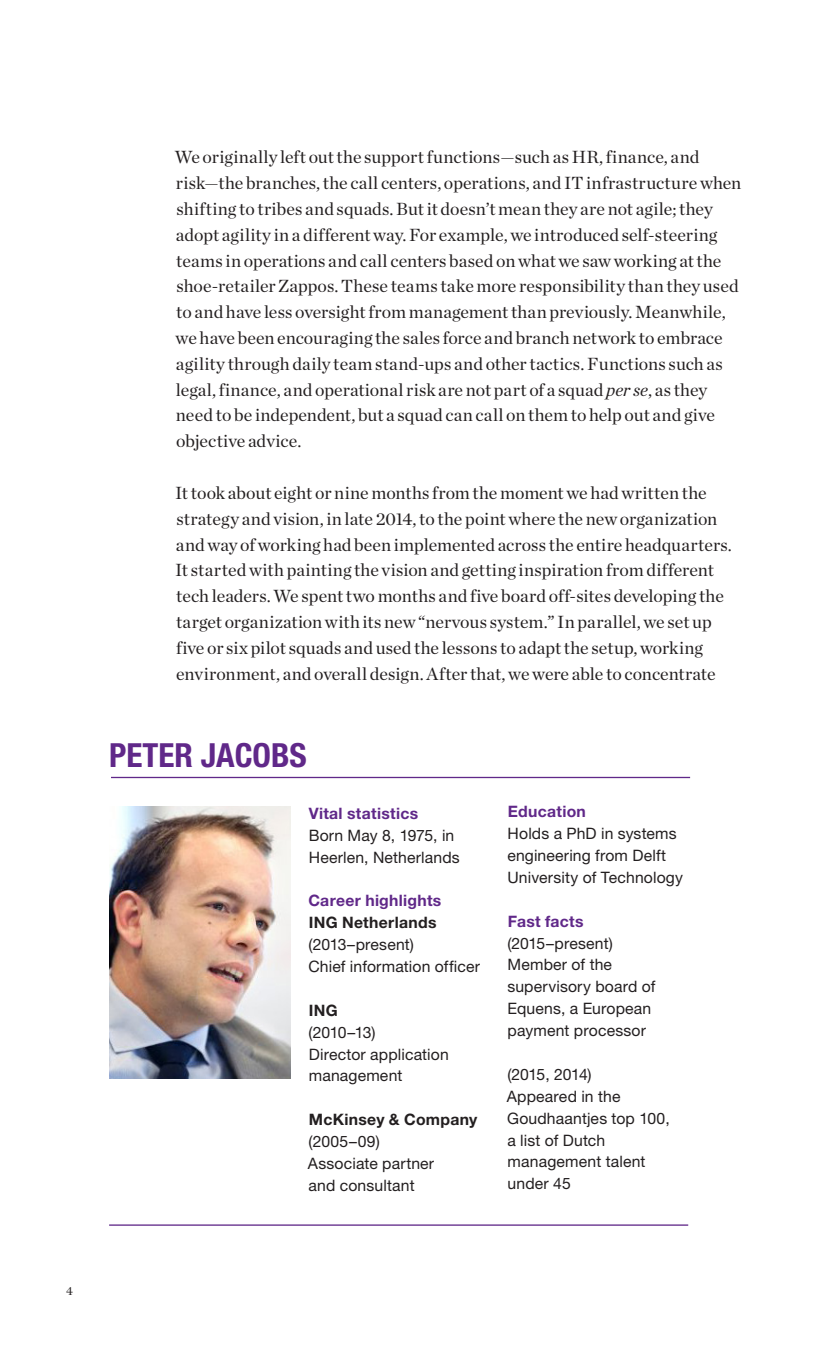
<style>
.page{position:relative;width:819px;height:1355px;background:#fff}
.page>*{position:absolute;margin:0;border:0;box-sizing:border-box;transform-origin:0 0}
.A-Hed{font:700 condensed 33.25px "Helvetica Neue LT Std";color:#602889}
.Body_text_Chronicle{font:17.85px/25.7px "Chronicle Deck";letter-spacing:.005em;color:#231f20}
.Body_text{font:15.75px/21.9px "Helvetica Neue LT Std";letter-spacing:.01em;color:#231f20}
.Body_text-2{font:700 15.75px "Helvetica Neue LT Std";letter-spacing:.02em;color:#602889}
.Body_text-3{font:700 15.75px "Helvetica Neue LT Std";letter-spacing:.02em;color:#231f20}
.Body_text-4{font:15.75px "Helvetica Neue LT Std";letter-spacing:-.02em;color:#231f20}
.t1{font:12.25px "Chronicle Deck";color:#231f20}
.s1{font-style:italic}
</style>
<div class="page">
<hr style="left:111px;top:777px;width:579px;height:1px;background:#602889">
<hr style="left:109px;top:1224px;width:579px;height:1px;background:#602889">
<img style="left:109px;top:806px;width:182px;height:272px">
<p class="Body_text_Chronicle" style="left:175px;top:143px;width:568px">We originally left out the support functions—such as HR, finance, and risk—the branches, the call centers, operations, and IT infrastructure when shifting to tribes and squads. But it doesn’t mean they are not agile; they adopt agility in a different way. For example, we introduced self-steering teams in operations and call centers based on what we saw working at the shoe-retailer Zappos. These teams take more responsibility than they used to and have less oversight from management than previously. Meanwhile, we have been encouraging the sales force and branch network to embrace agility through daily team stand-ups and other tactics. Functions such as legal, finance, and operational risk are not part of a squad <span class="s1">per se</span>, as they need to be independent, but a squad can call on them to help out and give objective advice.</p>
<p class="Body_text_Chronicle" style="left:175px;top:479px;width:558px">It took about eight or nine months from the moment we had written the strategy and vision, in late 2014, to the point where the new organization and way of working had been implemented across the entire headquarters.<br>It started with painting the vision and getting inspiration from different tech leaders. We spent two months and five board off-sites developing the target organization with its new “nervous system.” In parallel, we set up five or six pilot squads and used the lessons to adapt the setup, working environment, and overall design. After that, we were able to concentrate</p>
<p class="A-Hed" style="left:109px;top:735px;width:199px">PETER JACOBS</p>
<p class="Body_text-2" style="left:309px;top:803px;width:111px">Vital statistics</p>
<p class="Body_text" style="left:309px;top:824px;width:152px">Born May 8, 1975, in<br>Heerlen, Netherlands</p>
<p class="Body_text-2" style="left:308px;top:891px;width:134px">Career highlights</p>
<p class="Body_text-3" style="left:309px;top:913px;width:129px">ING Netherlands</p>
<p class="Body_text" style="left:309px;top:933px;width:107px">(2013–present)</p>
<p class="Body_text" style="left:308px;top:955px;width:173px">Chief information officer</p>
<p class="Body_text-3" style="left:309px;top:1000px;width:30px">ING</p>
<p class="Body_text" style="left:309px;top:1020px;width:68px">(2010–13)</p>
<p class="Body_text" style="left:309px;top:1042px;width:141px">Director application management</p>
<p class="Body_text-3" style="left:309px;top:1109px;width:170px">McKinsey &amp; Company</p>
<p class="Body_text" style="left:309px;top:1130px;width:73px">(2005–09)</p>
<p class="Body_text" style="left:308px;top:1152px;width:128px">Associate partner and consultant</p>
<p class="Body_text-2" style="left:508px;top:802px;width:80px">Education</p>
<p class="Body_text" style="left:507px;top:822px;width:177px">Holds a PhD in systems engineering from Delft<br>University of Technology</p>
<p class="Body_text-2" style="left:508px;top:911px;width:77px">Fast facts</p>
<p class="Body_text" style="left:507px;top:931px;width:107px">(2015–present)</p>
<p class="Body_text" style="left:507px;top:953px;width:150px">Member of the supervisory board of<br>Equens, a European payment processor</p>
<p class="Body_text-4" style="left:507px;top:1064px;width:86px">(2015, 2014)</p>
<p class="Body_text" style="left:507px;top:1085px;width:164px">Appeared in the<br>Goudhaantjes top 100, a list of Dutch management talent under 45</p>
<p class="t1" style="left:66px;top:1281px;width:8px">4</p>
</div>
